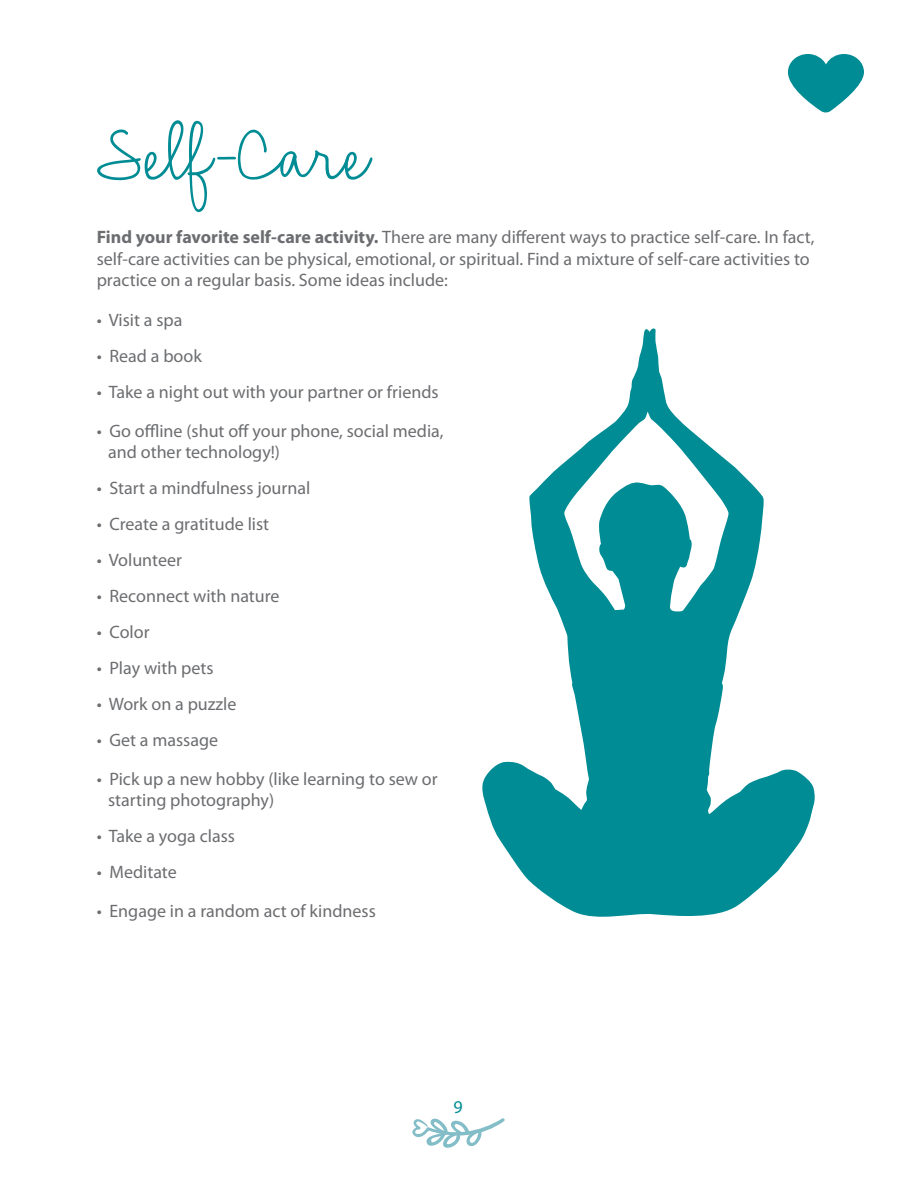
<style>
.page{position:relative;width:918px;height:1188px;background:#fff}
.page>*{position:absolute;margin:0;border:0;box-sizing:border-box;transform-origin:0 0}
.t1{font:300 109.5px "Hickory Jack";color:#008c94}
.t2{font:18px/21.6px "Myriad Pro";color:#6c6d70}
.t3{font:18px "Myriad Pro";color:#008c94}
.s1{font-weight:700}
</style>
<div class="page">
<svg style="left:482px;top:328px;width:333px;height:589px"></svg>
<svg style="left:788px;top:54px;width:76px;height:59px"></svg>
<svg style="left:412px;top:1118px;width:93px;height:30px"></svg>
<p class="t1" style="left:97px;top:103px;width:272px">Self-Care</p>
<p class="t2" style="left:97px;top:226px;width:719px"><span class="s1">Find your favorite self-care activity.</span> There are many different ways to practice self-care. In fact, self-care activities can be physical, emotional, or spiritual. Find a mixture of self-care activities to practice on a regular basis. Some ideas include:</p>
<p class="t2" style="left:97px;top:309px;width:87px">• Visit a spa</p>
<p class="t2" style="left:97px;top:345px;width:107px">• Read a book</p>
<p class="t2" style="left:97px;top:381px;width:343px">• Take a night out with your partner or friends</p>
<p class="t2" style="left:97px;top:420px;width:348px">• Go offline (shut off your phone, social media,</p>
<p class="t2" style="left:108px;top:441px;width:173px">and other technology!)</p>
<p class="t2" style="left:97px;top:477px;width:215px">• Start a mindfulness journal</p>
<p class="t2" style="left:97px;top:513px;width:174px">• Create a gratitude list</p>
<p class="t2" style="left:97px;top:549px;width:87px">• Volunteer</p>
<p class="t2" style="left:97px;top:585px;width:184px">• Reconnect with nature</p>
<p class="t2" style="left:97px;top:621px;width:54px">• Color</p>
<p class="t2" style="left:97px;top:657px;width:118px">• Play with pets</p>
<p class="t2" style="left:97px;top:693px;width:141px">• Work on a puzzle</p>
<p class="t2" style="left:97px;top:729px;width:123px">• Get a massage</p>
<p class="t2" style="left:97px;top:768px;width:342px">• Pick up a new hobby (like learning to sew or</p>
<p class="t2" style="left:108px;top:789px;width:167px">starting photography)</p>
<p class="t2" style="left:97px;top:825px;width:140px">• Take a yoga class</p>
<p class="t2" style="left:97px;top:861px;width:82px">• Meditate</p>
<p class="t2" style="left:97px;top:900px;width:281px">• Engage in a random act of kindness</p>
<p class="t3" style="left:454px;top:1095px;width:11px">9</p>
</div>
